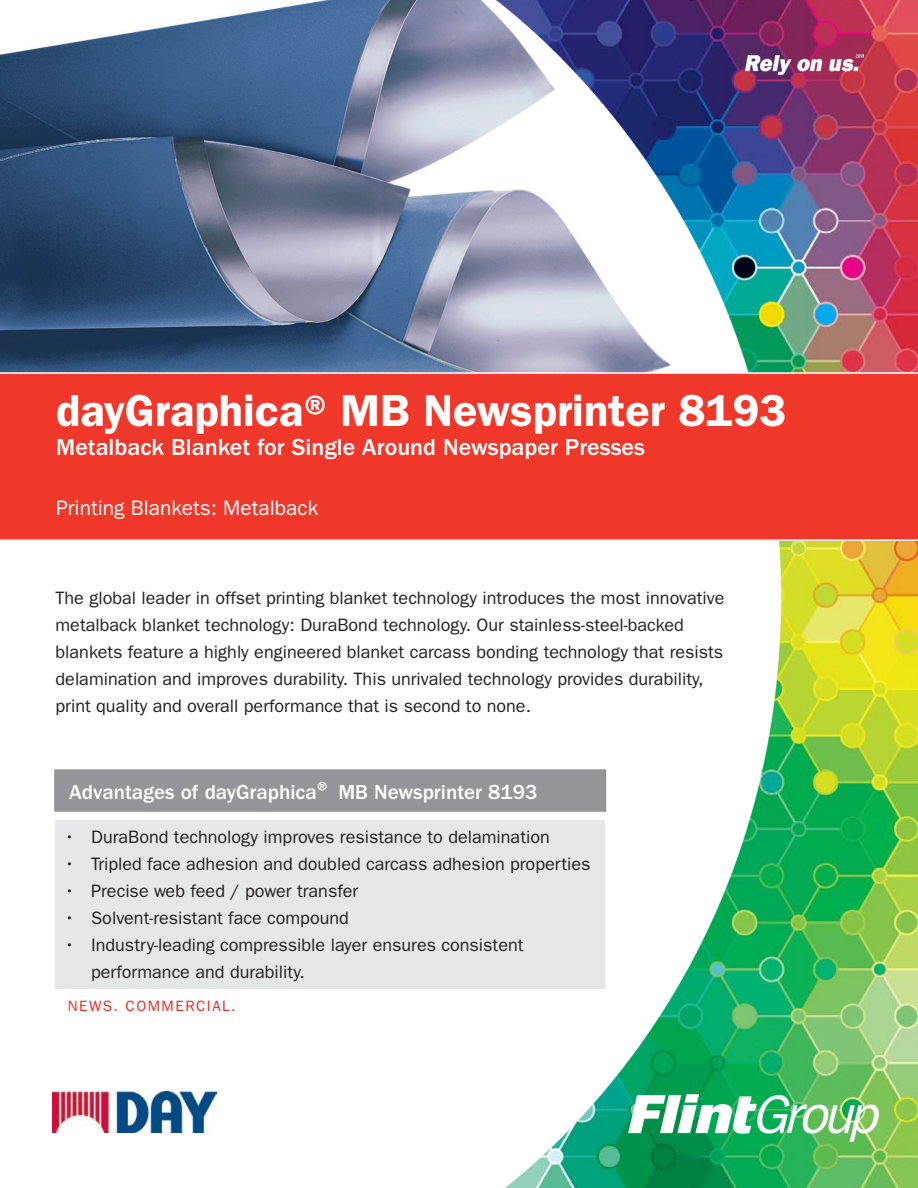
<style>
.page{position:relative;width:918px;height:1188px;background:#fff}
.page>*{position:absolute;margin:0;border:0;box-sizing:border-box;transform-origin:0 0}
.t1{font:600 45px "ITC Franklin Gothic Std";color:#fff}
.t2{font:500 24px "ITC Franklin Gothic Std";color:#fff}
.t3{font:500 21px "ITC Franklin Gothic Std";color:#fff}
.t4{font:21px "ITC Franklin Gothic Std";color:#fff}
.t5{font:18px/27px "ITC Franklin Gothic Std";color:#231f20}
.t6{font:15px "ITC Franklin Gothic Std";letter-spacing:.1em;color:#ee2a23}
.s1{font-weight:600}
</style>
<div class="page">
<img style="left:0;top:0;width:414px;height:372px">
<div style="left:55px;top:820px;width:550px;height:169px;background:#e6e7e9"></div>
<img style="left:414px;top:0;width:504px;height:1188px">
<div style="left:0;top:372px;width:918px;height:169px;background:#ef3829"></div>
<img style="left:628px;top:1095px;width:251px;height:47px">
<img style="left:745px;top:54px;width:119px;height:20px">
<img style="left:53px;top:1092px;width:163px;height:40px">
<div style="left:55px;top:770px;width:550px;height:41px;background:#939598"></div>
<div style="left:54px;top:769px;width:552px;height:43px;border:2px solid #919295"></div>
<p class="t1" style="left:56px;top:384px;width:732px">dayGraphica® MB Newsprinter 8193</p>
<p class="t2" style="left:56px;top:433px;width:590px">Metalback Blanket for Single Around Newspaper Presses</p>
<p class="t4" style="left:56px;top:496px;width:264px">Printing Blankets: Metalback</p>
<p class="t5" style="left:56px;top:585px;width:670px">The global leader in offset printing blanket technology introduces the most innovative metalback blanket technology: DuraBond technology. Our stainless-steel-backed</p>
<p class="t5" style="left:56px;top:639px;width:669px">blankets feature a highly engineered blanket carcass bonding technology that resists delamination and improves durability. This unrivaled technology provides durability,</p>
<p class="t5" style="left:56px;top:693px;width:477px">print quality and overall performance that is second to none.</p>
<p class="t3" style="left:69px;top:780px;width:470px">Advantages of dayGraphica<span class="s1">®</span> MB Newsprinter 8193</p>
<p class="t5" style="left:64px;top:824px;width:487px">• DuraBond technology improves resistance to delamination</p>
<p class="t5" style="left:64px;top:851px;width:528px">• Tripled face adhesion and doubled carcass adhesion properties</p>
<p class="t5" style="left:64px;top:878px;width:296px">• Precise web feed / power transfer</p>
<p class="t5" style="left:64px;top:905px;width:286px">• Solvent-resistant face compound</p>
<p class="t5" style="left:91px;top:932px;width:434px;text-indent:-27px">• Industry-leading compressible layer ensures consistent performance and durability.</p>
<p class="t6" style="left:68px;top:997px;width:170px">NEWS. COMMERCIAL.</p>
</div>
